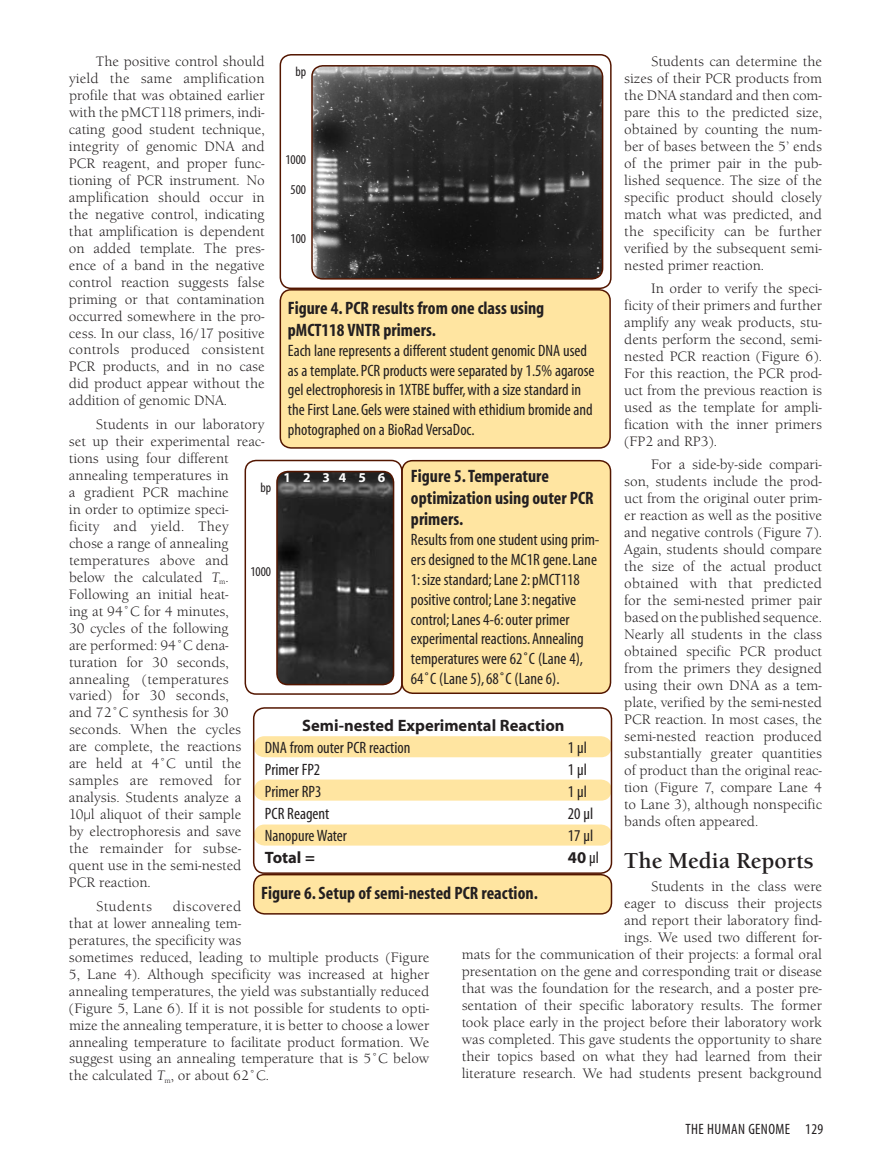
<style>
.page{position:relative;width:891px;height:1175px;background:#fff}
.page>*{position:absolute;margin:0;border:0;box-sizing:border-box;transform-origin:0 0}
.t1{font:700 22.35px "Berkeley Old ITC";color:#231f20}
.t2{font:700 condensed 18px/21.6px "Myriad";color:#231f20}
.t3{font:condensed 16.5px/19.8px "Myriad";color:#231f20}
.t4{font:700 16.5px "Myriad";color:#231f20}
.t5{font:condensed 15px "Myriad";letter-spacing:.025em;color:#231f20}
.t6{font:14.1px/17px "Berkeley Old ITC";color:#231f20;text-align:justify}
.t7{font:14.1px "Berkeley Old ITC";letter-spacing:.03em;color:#231f20}
.t8{font:condensed 13.5px/29.7px "Myriad";color:#231f20;text-align:center}
.t9{font:700 13.5px "Myriad";color:#fff}
.s1{font-style:italic}
.s2{font-weight:400;font-stretch:condensed}
</style>
<div class="page">
<div style="left:279px;top:290px;width:332px;height:159px;background:#ffe5a1"></div>
<svg style="left:279px;top:54px;width:333px;height:234px"></svg>
<svg style="left:311px;top:64px;width:293px;height:215px;background:#383736"></svg>
<div style="left:403px;top:460px;width:209px;height:234px;background:#ffe5a1"></div>
<svg style="left:244px;top:459px;width:159px;height:235px"></svg>
<svg style="left:252px;top:874px;width:361px;height:41px;background:#f1d596"></svg>
<svg style="left:252px;top:707px;width:361px;height:166px"></svg>
<p class="t6" style="left:624px;top:53px;width:199px;text-indent:27px">Students can determine the sizes of their PCR products from the DNA standard and then com&shy;pare this to the predicted size, obtained by counting the num&shy;ber of bases between the 5’ ends of the primer pair in the pub&shy;lished sequence. The size of the specific product should closely match what was predicted, and the specificity can be further verified by the subsequent semi&shy;nested primer reaction.</p>
<p class="t6" style="left:624px;top:280px;width:199px;text-indent:27px">In order to verify the speci&shy;ficity of their primers and further amplify any weak products, stu&shy;dents perform the second, semi&shy;nested PCR reaction (Figure 6).<br>For this reaction, the PCR prod&shy;uct from the previous reaction is used as the template for ampli&shy;fication with the inner primers (FP2 and RP3).</p>
<p class="t6" style="left:624px;top:456px;width:199px;text-indent:27px">For a side-by-side compari&shy;son, students include the prod&shy;uct from the original outer prim&shy;er reaction as well as the positive and negative controls (Figure 7).<br>Again, students should compare the size of the actual product obtained with that predicted for the semi-nested primer pair based on the published sequence.<br>Nearly all students in the class obtained specific PCR product from the primers they designed using their own DNA as a tem&shy;plate, verified by the semi-nested PCR reaction. In most cases, the semi-nested reaction produced substantially greater quantities of product than the original reac&shy;tion (Figure 7, compare Lane 4 to Lane 3), although nonspecific bands often appeared.</p>
<h1 class="t1" style="left:624px;top:847px;width:191px">The Media Reports</h1>
<p class="t6" style="left:462px;top:878px;width:362px;text-align:right">Students in the class were<br>eager to discuss their projects<br>and report their laboratory find-<br>ings. We used two different for-<br>mats for the communication of their projects: a formal oral presentation on the gene and corresponding trait or disease that was the foundation for the research, and a poster pre&shy;sentation of their specific laboratory results. The former took place early in the project before their laboratory work was completed. This gave students the opportunity to share their topics based on what they had learned from their literature research. We had students present background</p>
<p class="t6" style="left:69px;top:53px;width:197px;text-indent:27px">The positive control should yield the same amplification profile that was obtained earlier with the pMCT118 primers, indi&shy;cating good student technique, integrity of genomic DNA and PCR reagent, and proper func&shy;tioning of PCR instrument. No amplification should occur in the negative control, indicating that amplification is dependent on added template. The pres&shy;ence of a band in the negative control reaction suggests false priming or that contamination occurred somewhere in the pro&shy;cess. In our class, 16/17 positive controls produced consistent PCR products, and in no case did product appear without the addition of genomic DNA.</p>
<p class="t6" style="left:69px;top:416px;width:197px;text-align:left;text-indent:27px">Students in our laboratory set up their experimental reac&shy;tions using four different annealing temperatures in<br>a gradient PCR machine<br>in order to optimize speci-<br>ficity and yield. They chose a range of annealing temperatures above and below the calculated <span class="s1">T</span><sub>m</sub>.<br>Following an initial heat-<br>ing at 94˚C for 4 minutes,<br>30 cycles of the following<br>are performed: 94˚C dena&shy;turation for 30 seconds, annealing (temperatures varied) for 30 seconds,<br>and 72˚C synthesis for 30 seconds. When the cycles<br>are complete, the reactions<br>are held at 4˚C until the samples are removed for analysis. Students analyze a<br>10µl aliquot of their sample<br>by electrophoresis and save<br>the remainder for subse&shy;quent use in the semi-nested<br>PCR reaction.</p>
<p class="t7" style="left:96px;top:898px;width:58px">Students</p>
<p class="t8" style="left:295px;top:57px;width:12px">bp</p>
<p class="t8" style="left:285px;top:146px;width:22px">1000<br>500</p>
<p class="t8" style="left:291px;top:224px;width:17px">100</p>
<p class="t2" style="left:288px;top:298px;width:258px">Figure 4. PCR results from one class using pMCT118 VNTR primers.</p>
<p class="t3" style="left:288px;top:341px;width:308px">Each lane represents a different student genomic DNA used as a template. PCR products were separated by 1.5% agarose gel electrophoresis in 1XTBE buffer, with a size standard in the First Lane. Gels were stained with ethidium bromide and photographed on a BioRad VersaDoc.</p>
<p class="t2" style="left:411px;top:466px;width:184px">Figure 5. Temperature optimization using outer PCR primers.</p>
<p class="t3" style="left:411px;top:530px;width:190px">Results from one student using prim&shy;ers designed to the MC1R gene. Lane 1: size standard; Lane 2: pMCT118 positive control; Lane 3: negative control; Lanes 4-6: outer primer experimental reactions. Annealing temperatures were 62˚C (Lane 4), 64˚C (Lane 5), 68˚C (Lane 6).</p>
<p class="t9" style="left:284px;top:470px;width:103px">1 2 3 4 5 6</p>
<p class="t8" style="left:260px;top:473px;width:12px">bp</p>
<p class="t8" style="left:250px;top:557px;width:22px">1000</p>
<p class="t4" style="left:302px;top:717px;width:264px">Semi-nested Experimental Reaction</p>
<p class="t3" style="left:265px;top:738px;width:147px">DNA from outer PCR reaction</p>
<p class="t3" style="left:568px;top:738px;width:20px">1 µl</p>
<p class="t3" style="left:265px;top:760px;width:57px">Primer FP2</p>
<p class="t3" style="left:568px;top:760px;width:20px">1 µl</p>
<p class="t3" style="left:265px;top:782px;width:58px">Primer RP3</p>
<p class="t3" style="left:568px;top:782px;width:20px">1 µl</p>
<p class="t3" style="left:265px;top:804px;width:66px">PCR Reagent</p>
<p class="t3" style="left:568px;top:804px;width:27px">20 µl</p>
<p class="t3" style="left:265px;top:826px;width:84px">Nanopure Water</p>
<p class="t3" style="left:568px;top:826px;width:27px">17 µl</p>
<p class="t4" style="left:265px;top:849px;width:52px">Total =</p>
<p class="t4" style="left:568px;top:849px;width:32px">40 <span class="s2">µl</span></p>
<p class="t2" style="left:261px;top:882px;width:278px">Figure 6. Setup of semi-nested PCR reaction.</p>
<p class="t6" style="left:69px;top:897px;width:362px;text-align:left;text-indent:104px">discovered<br>that at lower annealing tem-<br>peratures, the specificity was<br>sometimes reduced, leading to multiple products (Figure 5, Lane 4). Although specificity was increased at higher annealing temperatures, the yield was substantially reduced (Figure 5, Lane 6). If it is not possible for students to opti&shy;mize the annealing temperature, it is better to choose a lower annealing temperature to facilitate product formation. We suggest using an annealing temperature that is 5˚C below the calculated <span class="s1">T</span><sub>m</sub>, or about 62˚C.</p>
<p class="t5" style="left:686px;top:1121px;width:139px">THE HUMAN GENOME 129</p>
</div>
